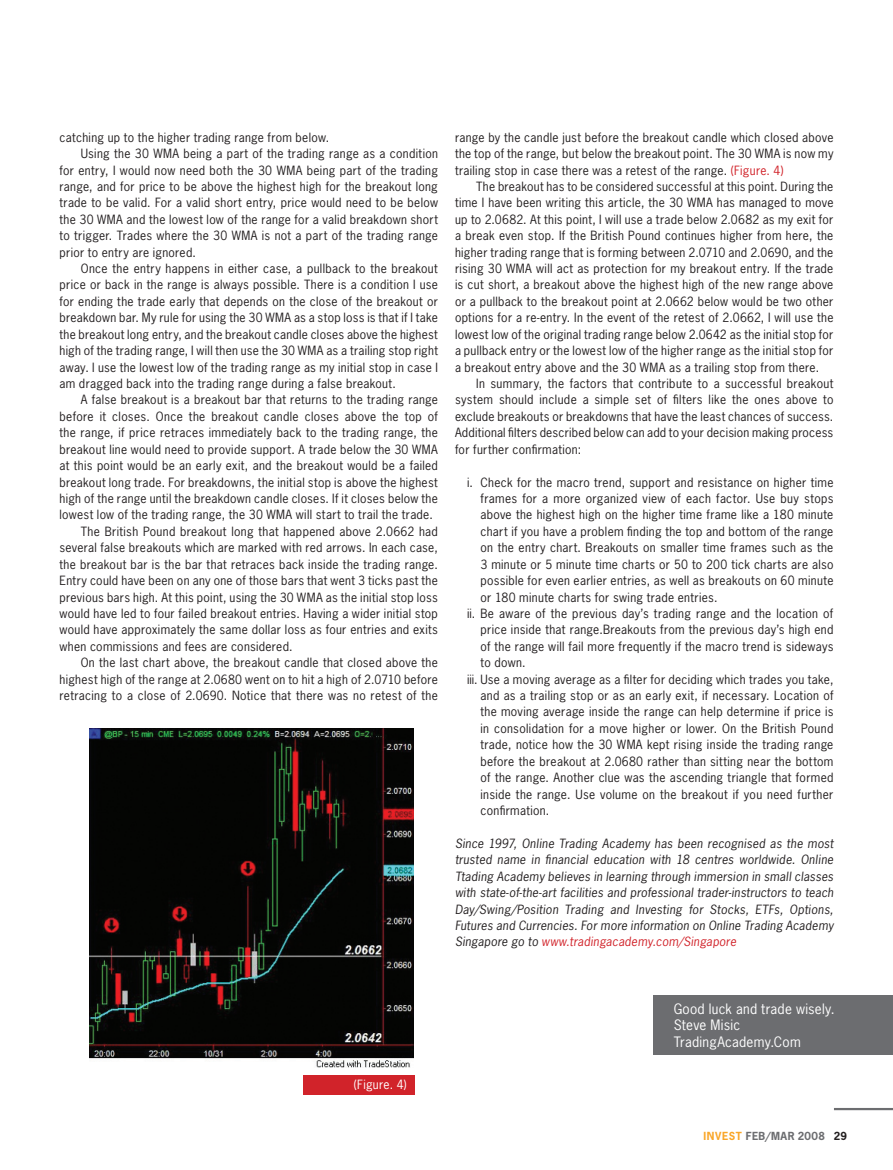
<style>
.page{position:relative;width:893px;height:1170px;background:#fff}
.page>*{position:absolute;margin:0;border:0;box-sizing:border-box;transform-origin:0 0}
.CAPTIONS{font:13.5px "News Gothic Std";letter-spacing:.015em;color:#fff}
.PARA{font:12px/16.4px "News Gothic Std";letter-spacing:.025em;color:#231f20;text-align:justify}
.PARA_BULLETS_i_copy{font:12px/16.4px "News Gothic Std";letter-spacing:.025em;color:#231f20;text-align:justify}
.PARA_FIRST{font:italic 12px/16.4px "News Gothic Std";letter-spacing:.02em;color:#231f20;text-align:justify}
.CAPTIONS-2{font:12px "News Gothic Std";color:#fff}
.t1{font:700 10.5px "News Gothic Std";letter-spacing:.035em;color:#6c6d70}
.s1{color:#d1232a}
.s2{color:#f9a628}
.s3{color:#231f20}
</style>
<div class="page">
<hr style="left:834px;top:1107px;width:59px;height:3px;background:#6c6d70">
<img style="left:90px;top:728px;width:323px;height:340px">
<div style="left:654px;top:995px;width:239px;height:59px;background:#6c6d70"></div>
<div style="left:304px;top:1075px;width:111px;height:19px;background:#d1232a"></div>
<p class="PARA" style="left:60px;top:129px;width:271px">catching up to the higher trading range from below.</p>
<p class="PARA" style="left:60px;top:145px;width:380px;text-indent:21px">Using the 30 WMA being a part of the trading range as a condition for entry, I would now need both the 30 WMA being part of the trading range, and for price to be above the highest high for the breakout long trade to be valid. For a valid short entry, price would need to be below the 30 WMA and the lowest low of the range for a valid breakdown short to trigger. Trades where the 30 WMA is not a part of the trading range prior to entry are ignored.</p>
<p class="PARA" style="left:60px;top:260px;width:380px;text-align:left;text-indent:21px">Once the entry happens in either case, a pullback to the breakout price or back in the range is always possible. There is a condition I use for ending the trade early that depends on the close of the breakout or breakdown bar. My rule for using the 30 WMA as a stop loss is that if I take the breakout long entry, and the breakout candle closes above the highest high of the trading range, I will then use the 30 WMA as a trailing stop right away. I use the lowest low of the trading range as my initial stop in case I am dragged back into the trading range during a false breakout.</p>
<p class="PARA" style="left:60px;top:391px;width:380px;text-indent:21px">A false breakout is a breakout bar that returns to the trading range before it closes. Once the breakout candle closes above the top of the range, if price retraces immediately back to the trading range, the breakout line would need to provide support. A trade below the 30 WMA at this point would be an early exit, and the breakout would be a failed breakout long trade. For breakdowns, the initial stop is above the highest high of the range until the breakdown candle closes. If it closes below the lowest low of the trading range, the 30 WMA will start to trail the trade.</p>
<p class="PARA" style="left:60px;top:523px;width:380px;text-indent:21px">The British Pound breakout long that happened above 2.0662 had several false breakouts which are marked with red arrows. In each case, the breakout bar is the bar that retraces back inside the trading range.<br>Entry could have been on any one of those bars that went 3 ticks past the previous bars high. At this point, using the 30 WMA as the initial stop loss would have led to four failed breakout entries. Having a wider initial stop would have approximately the same dollar loss as four entries and exits when commissions and fees are considered.</p>
<p class="PARA" style="left:60px;top:654px;width:380px;text-indent:21px">On the last chart above, the breakout candle that closed above the highest high of the range at 2.0680 went on to hit a high of 2.0710 before retracing to a close of 2.0690. Notice that there was no retest of the</p>
<p class="PARA" style="left:455px;top:129px;width:380px">range by the candle just before the breakout candle which closed above the top of the range, but below the breakout point. The 30 WMA is now my trailing stop in case there was a retest of the range. <span class="s1">(Figure. 4)</span></p>
<p class="PARA" style="left:455px;top:178px;width:380px;text-indent:21px">The breakout has to be considered successful at this point. During the time I have been writing this article, the 30 WMA has managed to move up to 2.0682. At this point, I will use a trade below 2.0682 as my exit for a break even stop. If the British Pound continues higher from here, the higher trading range that is forming between 2.0710 and 2.0690, and the rising 30 WMA will act as protection for my breakout entry. If the trade is cut short, a breakout above the highest high of the new range above or a pullback to the breakout point at 2.0662 below would be two other options for a re-entry. In the event of the retest of 2.0662, I will use the lowest low of the original trading range below 2.0642 as the initial stop for a pullback entry or the lowest low of the higher range as the initial stop for a breakout entry above and the 30 WMA as a trailing stop from there.</p>
<p class="PARA" style="left:455px;top:375px;width:380px;text-indent:21px">In summary, the factors that contribute to a successful breakout system should include a simple set of filters like the ones above to exclude breakouts or breakdowns that have the least chances of success.<br>Additional filters described below can add to your decision making process for further confirmation:</p>
<p class="PARA_BULLETS_i_copy" style="left:480px;top:473px;width:354px">Check for the macro trend, support and resistance on higher time frames for a more organized view of each factor. Use buy stops above the highest high on the higher time frame like a 180 minute chart if you have a problem finding the top and bottom of the range on the entry chart. Breakouts on smaller time frames such as the 3 minute or 5 minute time charts or 50 to 200 tick charts are also possible for even earlier entries, as well as breakouts on 60 minute or 180 minute charts for swing trade entries.</p>
<p class="PARA_BULLETS_i_copy" style="left:480px;top:605px;width:354px;text-indent:-14px">ii. Be aware of the previous day’s trading range and the location of price inside that range.Breakouts from the previous day’s high end of the range will fail more frequently if the macro trend is sideways to down.</p>
<p class="PARA_BULLETS_i_copy" style="left:480px;top:670px;width:354px;text-indent:-14px">iii. Use a moving average as a filter for deciding which trades you take, and as a trailing stop or as an early exit, if necessary. Location of the moving average inside the range can help determine if price is in consolidation for a move higher or lower. On the British Pound trade, notice how the 30 WMA kept rising inside the trading range before the breakout at 2.0680 rather than sitting near the bottom of the range. Another clue was the ascending triangle that formed inside the range. Use volume on the breakout if you need further confirmation.</p>
<p class="PARA_FIRST" style="left:455px;top:835px;width:380px">Since 1997, Online Trading Academy has been recognised as the most trusted name in financial education with 18 centres worldwide. Online Ttading Academy believes in learning through immersion in small classes with state-of-the-art facilities and professional trader-instructors to teach Day/Swing/Position Trading and Investing for Stocks, ETFs, Options, Futures and Currencies. For more information on Online Trading Academy Singapore go to <span class="s1">www.tradingacademy.com/Singapore</span></p>
<p class="PARA" style="left:467px;top:473px;width:7px">i.</p>
<p class="CAPTIONS-2" style="left:354px;top:1076px;width:54px">(Figure. 4)</p>
<p class="CAPTIONS" style="left:674px;top:1000px;width:163px">Good luck and trade wisely.</p>
<p class="CAPTIONS" style="left:674px;top:1016px;width:68px">Steve Misic</p>
<p class="CAPTIONS" style="left:674px;top:1033px;width:129px">TradingAcademy.Com</p>
<p class="t1" style="left:703px;top:1129px;width:145px"><span class="s2">INVEST</span> FEB/MAR 2008 <span class="s3">29</span></p>
</div>
